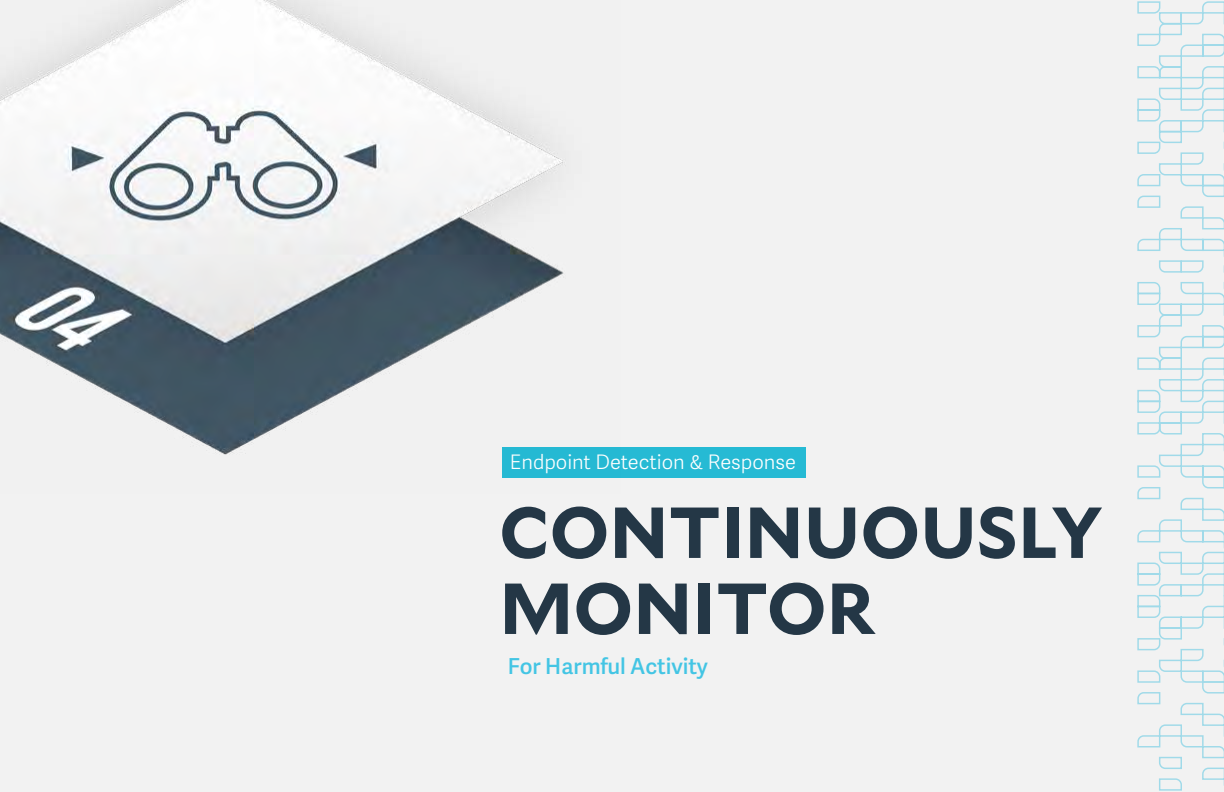
<style>
.page{position:relative;width:1224px;height:792px;background:#f2f2f2}
.page>*{position:absolute;margin:0;border:0;box-sizing:border-box;transform-origin:0 0}
.t1{font:700 72px/76px "Mallory";color:#243746}
.t2{font:600 22px "Adelle Sans";color:#43c5e4}
.t3{font:300 20px "Adelle Sans";color:#fff}
</style>
<div class="page">
<svg style="left:1137px;top:1px;width:21px;height:250px"></svg>
<svg style="left:1137px;top:282px;width:21px;height:466px"></svg>
<svg style="left:1158px;top:1px;width:66px;height:790px"></svg>
<div style="left:503px;top:448px;width:303px;height:30px;background:#26bad4"></div>
<img style="left:0;top:0;width:621px;height:478px">
<p class="t3" style="left:510px;top:448px;width:288px">Endpoint Detection &amp; Response</p>
<h1 class="t1" style="left:499px;top:490px;width:605px">CONTINUOUSLY<br>MONITOR</h1>
<p class="t2" style="left:508px;top:650px;width:202px">For Harmful Activity</p>
</div>
